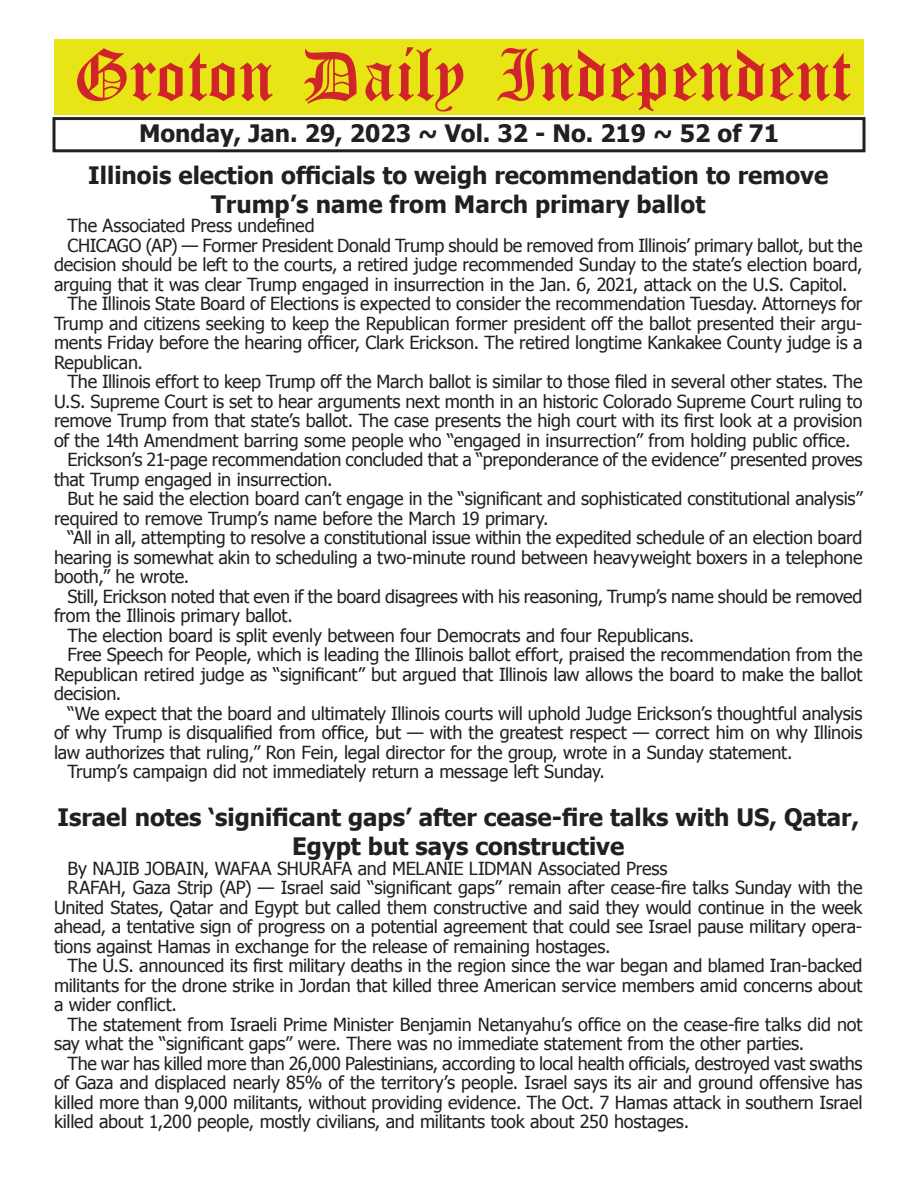
<style>
.page{position:relative;width:918px;height:1188px;background:#fff}
.page>*{position:absolute;margin:0;border:0;box-sizing:border-box;transform-origin:0 0}
.t1{font:54px "Old English Five";color:#d1232a}
.t2{font:700 24px/28.8px "Tahoma";color:#231f20;text-align:center}
.t3{font:18px "Tahoma";letter-spacing:-.015em;color:#231f20}
</style>
<div class="page">
<div style="left:52px;top:117px;width:814px;height:35px;border:3px solid #231f20"></div>
<div style="left:54px;top:40px;width:810px;height:75px;background:#e7e515"></div>
<h1 class="t1" style="left:73px;top:50px;width:779px">Groton Daily Independent</h1>
<h2 class="t2" style="left:139px;top:117px;width:642px">Monday, Jan. 29, 2023 ~ Vol. 32 - No. 219 ~ 52 of 71</h2>
<h2 class="t2" style="left:88px;top:159px;width:742px">Illinois election officials to weigh recommendation to remove<br>Trump’s name from March primary ballot</h2>
<p class="t3" style="left:68px;top:214px;width:249px">The Associated Press undefined</p>
<p class="t3" style="left:68px;top:233px;width:797px">CHICAGO (AP) — Former President Donald Trump should be removed from Illinois’ primary ballot, but the</p>
<p class="t3" style="left:54px;top:253px;width:810px">decision should be left to the courts, a retired judge recommended Sunday to the state’s election board,</p>
<p class="t3" style="left:54px;top:272px;width:795px">arguing that it was clear Trump engaged in insurrection in the Jan. 6, 2021, attack on the U.S. Capitol.</p>
<p class="t3" style="left:68px;top:292px;width:796px">The Illinois State Board of Elections is expected to consider the recommendation Tuesday. Attorneys for</p>
<p class="t3" style="left:54px;top:311px;width:810px">Trump and citizens seeking to keep the Republican former president off the ballot presented their argu-</p>
<p class="t3" style="left:54px;top:331px;width:810px">ments Friday before the hearing officer, Clark Erickson. The retired longtime Kankakee County judge is a</p>
<p class="t3" style="left:54px;top:350px;width:91px">Republican.</p>
<p class="t3" style="left:68px;top:370px;width:796px">The Illinois effort to keep Trump off the March ballot is similar to those filed in several other states. The</p>
<p class="t3" style="left:54px;top:389px;width:810px">U.S. Supreme Court is set to hear arguments next month in an historic Colorado Supreme Court ruling to</p>
<p class="t3" style="left:54px;top:409px;width:810px">remove Trump from that state’s ballot. The case presents the high court with its first look at a provision</p>
<p class="t3" style="left:54px;top:428px;width:798px">of the 14th Amendment barring some people who “engaged in insurrection” from holding public office.</p>
<p class="t3" style="left:68px;top:447px;width:797px">Erickson’s 21-page recommendation concluded that a “preponderance of the evidence” presented proves</p>
<p class="t3" style="left:54px;top:467px;width:280px">that Trump engaged in insurrection.</p>
<p class="t3" style="left:68px;top:486px;width:797px">But he said the election board can’t engage in the “significant and sophisticated constitutional analysis”</p>
<p class="t3" style="left:54px;top:506px;width:496px">required to remove Trump’s name before the March 19 primary.</p>
<p class="t3" style="left:68px;top:525px;width:797px">“All in all, attempting to resolve a constitutional issue within the expedited schedule of an election board</p>
<p class="t3" style="left:54px;top:545px;width:810px">hearing is somewhat akin to scheduling a two-minute round between heavyweight boxers in a telephone</p>
<p class="t3" style="left:54px;top:564px;width:137px">booth,” he wrote.</p>
<p class="t3" style="left:68px;top:584px;width:797px">Still, Erickson noted that even if the board disagrees with his reasoning, Trump’s name should be removed</p>
<p class="t3" style="left:54px;top:603px;width:240px">from the Illinois primary ballot.</p>
<p class="t3" style="left:68px;top:623px;width:628px">The election board is split evenly between four Democrats and four Republicans.</p>
<p class="t3" style="left:68px;top:642px;width:796px">Free Speech for People, which is leading the Illinois ballot effort, praised the recommendation from the</p>
<p class="t3" style="left:54px;top:662px;width:810px">Republican retired judge as “significant” but argued that Illinois law allows the board to make the ballot</p>
<p class="t3" style="left:54px;top:681px;width:69px">decision.</p>
<p class="t3" style="left:68px;top:701px;width:796px">“We expect that the board and ultimately Illinois courts will uphold Judge Erickson’s thoughtful analysis</p>
<p class="t3" style="left:54px;top:720px;width:810px">of why Trump is disqualified from office, but — with the greatest respect — correct him on why Illinois</p>
<p class="t3" style="left:54px;top:740px;width:740px">law authorizes that ruling,” Ron Fein, legal director for the group, wrote in a Sunday statement.</p>
<p class="t3" style="left:68px;top:759px;width:539px">Trump’s campaign did not immediately return a message left Sunday.</p>
<h2 class="t2" style="left:58px;top:802px;width:803px">Israel notes ‘significant gaps’ after cease-fire talks with US, Qatar,<br>Egypt but says constructive</h2>
<p class="t3" style="left:68px;top:856px;width:602px">By NAJIB JOBAIN, WAFAA SHURAFA and MELANIE LIDMAN Associated Press</p>
<p class="t3" style="left:68px;top:876px;width:796px">RAFAH, Gaza Strip (AP) — Israel said “significant gaps” remain after cease-fire talks Sunday with the</p>
<p class="t3" style="left:54px;top:895px;width:810px">United States, Qatar and Egypt but called them constructive and said they would continue in the week</p>
<p class="t3" style="left:54px;top:915px;width:810px">ahead, a tentative sign of progress on a potential agreement that could see Israel pause military opera-</p>
<p class="t3" style="left:54px;top:934px;width:558px">tions against Hamas in exchange for the release of remaining hostages.</p>
<p class="t3" style="left:68px;top:954px;width:797px">The U.S. announced its first military deaths in the region since the war began and blamed Iran-backed</p>
<p class="t3" style="left:54px;top:973px;width:810px">militants for the drone strike in Jordan that killed three American service members amid concerns about</p>
<p class="t3" style="left:54px;top:993px;width:125px">a wider conflict.</p>
<p class="t3" style="left:68px;top:1012px;width:796px">The statement from Israeli Prime Minister Benjamin Netanyahu’s office on the cease-fire talks did not</p>
<p class="t3" style="left:54px;top:1032px;width:752px">say what the “significant gaps” were. There was no immediate statement from the other parties.</p>
<p class="t3" style="left:68px;top:1051px;width:797px">The war has killed more than 26,000 Palestinians, according to local health officials, destroyed vast swaths</p>
<p class="t3" style="left:54px;top:1071px;width:810px">of Gaza and displaced nearly 85% of the territory’s people. Israel says its air and ground offensive has</p>
<p class="t3" style="left:54px;top:1090px;width:810px">killed more than 9,000 militants, without providing evidence. The Oct. 7 Hamas attack in southern Israel</p>
<p class="t3" style="left:54px;top:1110px;width:637px">killed about 1,200 people, mostly civilians, and militants took about 250 hostages.</p>
</div>
